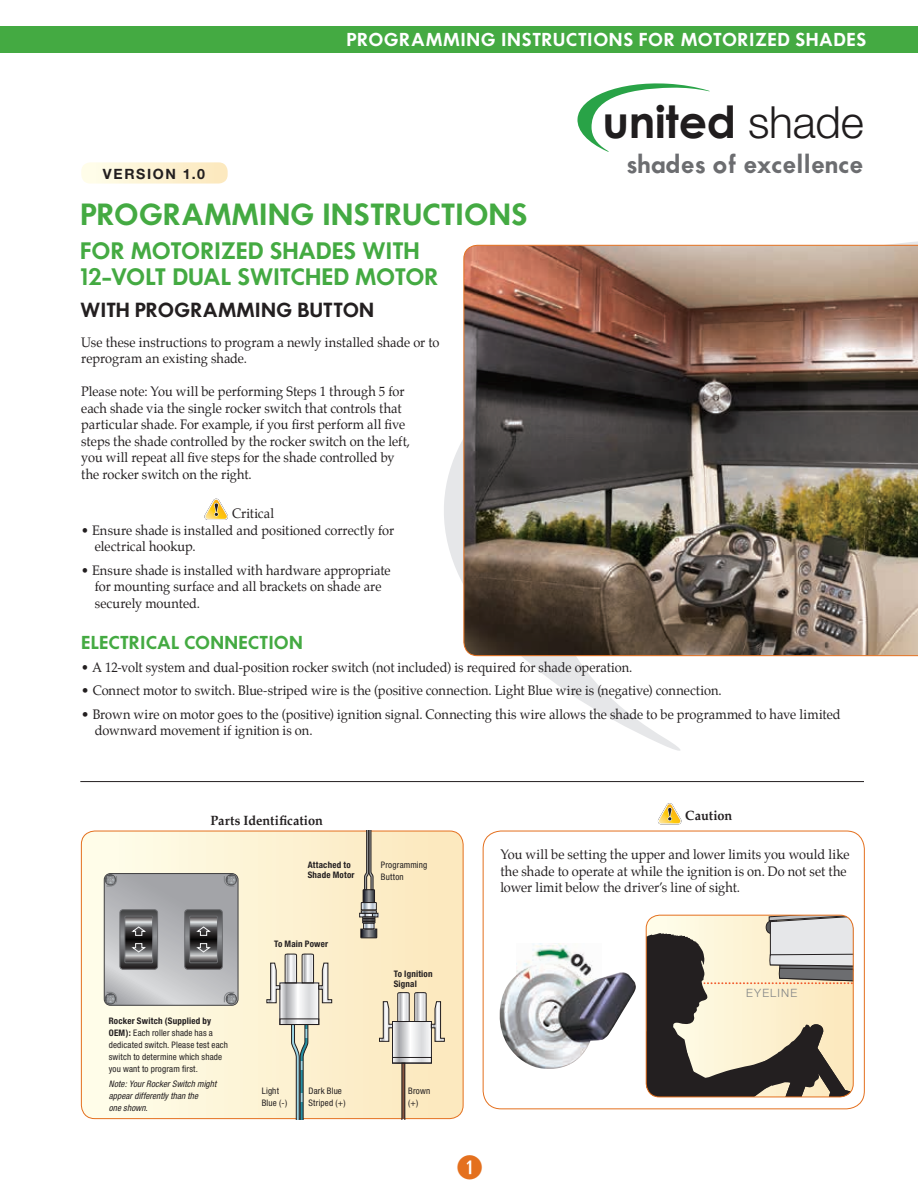
<style>
.page{position:relative;width:918px;height:1188px;background:#fff}
.page>*{position:absolute;margin:0;border:0;box-sizing:border-box;transform-origin:0 0}
.t1{font:700 44.4px "Century Gothic";letter-spacing:-.005em;color:#201d1e}
.t2{font:700 32.4px "Combi Numerals Pro";color:#e4701e}
.t3{font:600 27px "Futura";letter-spacing:.005em;color:#44aa42}
.t4{font:600 22.35px "Futura";color:#6c6d70}
.t5{font:600 21px/25.5px "Futura";letter-spacing:-.01em;color:#44aa42}
.t6{font:600 18px "Futura";letter-spacing:.005em;color:#231f20}
.t7{font:600 16.5px "Futura";letter-spacing:.035em;color:#fff}
.t8{font:600 16.5px "Futura";letter-spacing:.005em;color:#44aa42}
.t9{font:700 14.25px "Helvetica Neue";letter-spacing:.115em;color:#231f20}
.t10{font:13.5px/16.5px "Palatino";color:#231f20;scale:.95 1}
.t11{font:13.5px/16.5px "Palatino";color:#231f20}
.t12{font:700 13.5px "Palatino";color:#231f20;scale:.95 1}
.t13{font:300 11.4px "Helvetica Neue";letter-spacing:.1em;color:#808385}
.t14{font:condensed 9px/12px "Helvetica Neue";letter-spacing:.02em;color:#231f20}
.t15{font:italic condensed 9px/12px "Helvetica Neue";letter-spacing:.01em;color:#231f20}
.t16{font:700 condensed 9px/10.5px "Helvetica Neue";letter-spacing:.02em;color:#231f20}
.s1{font-family:"Helvetica Neue";font-weight:300}
.s2{font-weight:700}
</style>
<div class="page">
<svg style="left:444px;top:241px;width:474px;height:510px"></svg>
<img style="left:463px;top:245px;width:455px;height:411px">
<div style="left:483px;top:831px;width:382px;height:278px;border:1px solid #e4701e;border-radius:18px"></div>
<svg style="left:577px;top:83px;width:133px;height:69px"></svg>
<div style="left:0;top:26px;width:918px;height:27px;background:#44aa42"></div>
<svg style="left:646px;top:915px;width:207px;height:182px;background:#a9a292"></svg>
<div style="left:646px;top:915px;width:208px;height:182px;border:1px solid #e4701e;border-radius:14px"></div>
<svg style="left:81px;top:162px;width:147px;height:22px;background:#fdf3d6"></svg>
<svg style="left:81px;top:831px;width:381px;height:288px;background:#fbf1d1"></svg>
<div style="left:81px;top:831px;width:383px;height:288px;border:1px solid #e4701e;border-radius:14px"></div>
<svg style="left:104px;top:874px;width:134px;height:131px;background:#9d9da0"></svg>
<svg style="left:394px;top:1042px;width:36px;height:15px"></svg>
<svg style="left:394px;top:1059px;width:36px;height:3px"></svg>
<div style="left:392px;top:1021px;width:40px;height:43px;border:1px solid #231f20"></div>
<div style="left:392px;top:1057px;width:40px;height:7px;border:1px solid #231f20"></div>
<svg style="left:379px;top:992px;width:66px;height:50px;background:#d2cbbe"></svg>
<svg style="left:401px;top:1062px;width:5px;height:57px"></svg>
<div style="left:359px;top:913px;width:19px;height:4px;border:1px solid #231f20"></div>
<svg style="left:360px;top:831px;width:18px;height:108px;background:#a69f8f"></svg>
<svg style="left:281px;top:1004px;width:36px;height:14px"></svg>
<svg style="left:281px;top:1020px;width:36px;height:3px"></svg>
<div style="left:279px;top:1018px;width:40px;height:7px;border:1px solid #231f20"></div>
<svg style="left:266px;top:953px;width:67px;height:51px;background:#d2cdc2"></svg>
<svg style="left:291px;top:1024px;width:18px;height:95px;background:#acb5a6"></svg>
<hr style="left:80px;top:781px;width:784px;height:1px;background:#231f20">
<img style="left:526px;top:943px;width:61px;height:20px">
<img style="left:499px;top:963px;width:137px;height:106px">
<svg style="left:204px;top:498px;width:24px;height:22px"></svg>
<svg style="left:658px;top:803px;width:24px;height:22px"></svg>
<p class="t9" style="left:103px;top:165px;width:104px">VERSION 1.0</p>
<p class="t7" style="left:346px;top:28px;width:522px">PROGRAMMING INSTRUCTIONS FOR MOTORIZED SHADES</p>
<h1 class="t1" style="left:602px;top:94px;width:263px">united <span class="s1">shade</span></h1>
<h3 class="t4" style="left:626px;top:148px;width:239px">shades of excellence</h3>
<h3 class="t3" style="left:80px;top:195px;width:449px">PROGRAMMING INSTRUCTIONS</h3>
<h3 class="t5" style="left:80px;top:238px;width:360px">FOR MOTORIZED SHADES WITH<br>12-VOLT DUAL SWITCHED MOTOR</h3>
<h3 class="t6" style="left:80px;top:297px;width:295px">WITH PROGRAMMING BUTTON</h3>
<p class="t10" style="left:81px;top:334px;width:379px">Use these instructions to program a newly installed shade or to reprogram an existing shade.</p>
<p class="t10" style="left:81px;top:383px;width:348px">Please note: You will be performing Steps 1 through 5 for each shade via the single rocker switch that controls that particular shade. For example, if you first perform all five steps the shade controlled by the rocker switch on the left, you will repeat all five steps for the shade controlled by the rocker switch on the right.</p>
<p class="t10" style="left:232px;top:505px;width:46px">Critical</p>
<p class="t10" style="left:95px;top:522px;width:317px;text-indent:-14px">• Ensure shade is installed and positioned correctly for electrical hookup.</p>
<p class="t10" style="left:95px;top:562px;width:313px;text-indent:-14px">• Ensure shade is installed with hardware appropriate for mounting surface and all brackets on shade are securely mounted.</p>
<p class="t8" style="left:81px;top:631px;width:223px">ELECTRICAL CONNECTION</p>
<p class="t10" style="left:81px;top:659px;width:582px">• A 12-volt system and dual-position rocker switch (not included) is required for shade operation.</p>
<p class="t11" style="left:81px;top:682px;width:642px">• Connect motor to switch. Blue-striped wire is the (positive connection. Light Blue wire is (negative) connection.</p>
<p class="t11" style="left:95px;top:706px;width:747px;text-indent:-13px">• Brown wire on motor goes to the (positive) ignition signal. Connecting this wire allows the shade to be programmed to have limited downward movement if ignition is on.</p>
<p class="t12" style="left:211px;top:812px;width:120px">Parts Identification</p>
<p class="t16" style="left:308px;top:859px;width:48px">Attached to<br>Shade Motor</p>
<p class="t16" style="left:274px;top:938px;width:56px">To Main Power</p>
<p class="t14" style="left:381px;top:859px;width:48px">Programming<br>Button</p>
<p class="t16" style="left:394px;top:968px;width:41px">To Ignition<br>Signal</p>
<p class="t14" style="left:109px;top:1015px;width:121px"><span class="s2">Rocker Switch (Supplied by<br>OEM):</span> Each roller shade has a dedicated switch. Please test each switch to determine which shade you want to program first.</p>
<p class="t15" style="left:109px;top:1078px;width:109px">Note: Your Rocker Switch might appear differently than the<br>one shown.</p>
<p class="t14" style="left:262px;top:1084px;width:27px">Light<br>Blue (-)</p>
<p class="t14" style="left:408px;top:1084px;width:24px">Brown (+)</p>
<p class="t14" style="left:308px;top:1084px;width:39px">Dark Blue<br>Striped (+)</p>
<p class="t12" style="left:685px;top:807px;width:51px">Caution</p>
<p class="t10" style="left:500px;top:846px;width:369px">You will be setting the upper and lower limits you would like the shade to operate at while the ignition is on. Do not set the lower limit below the driver’s line of sight.</p>
<p class="t13" style="left:746px;top:986px;width:52px">EYELINE</p>
<h2 class="t2" style="left:457px;top:1155px;width:28px">q</h2>
</div>
